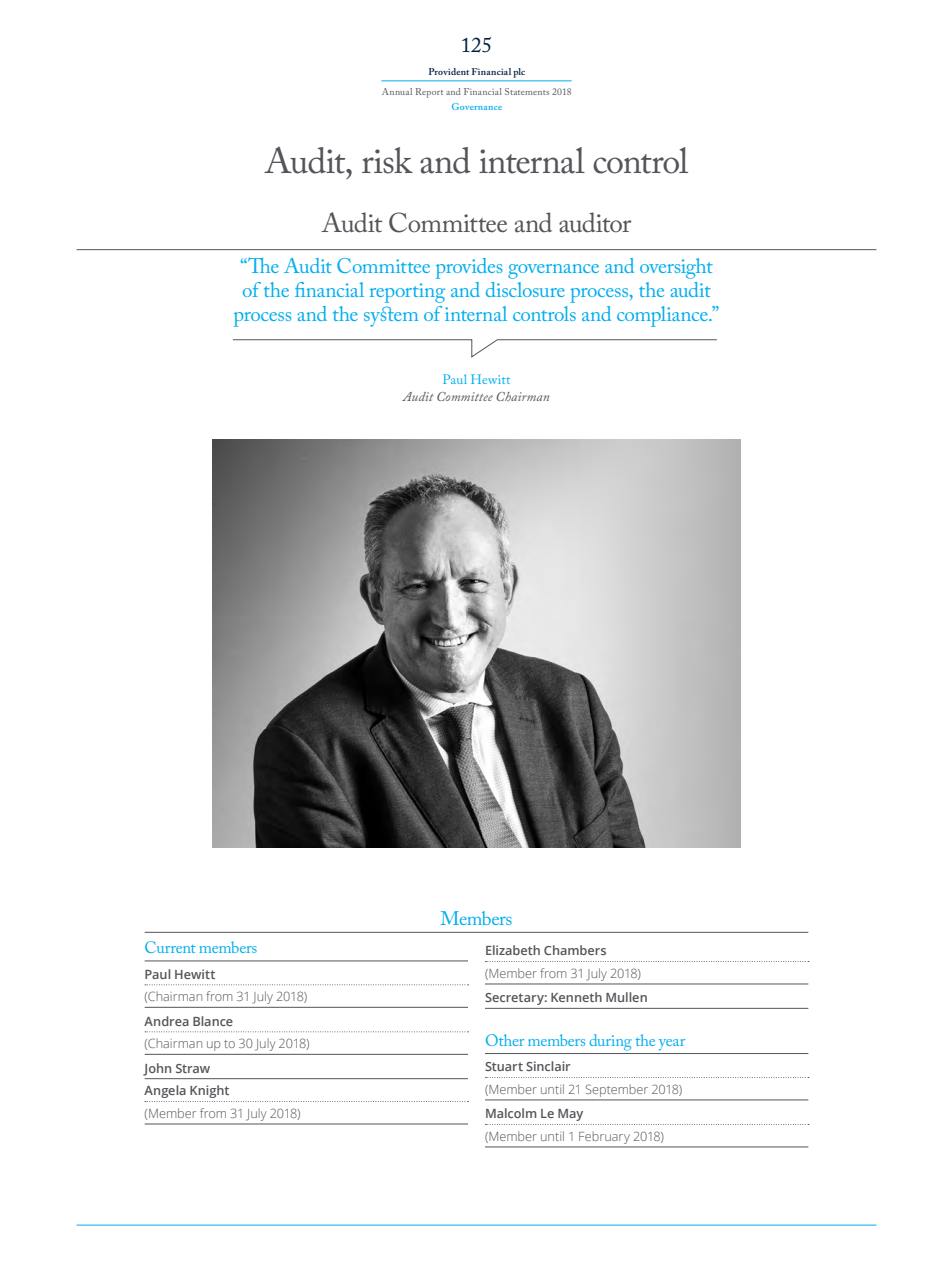
<style>
.page{position:relative;width:936px;height:1263px;background:#fff}
.page>*{position:absolute;margin:0;border:0;box-sizing:border-box;transform-origin:0 0}
.t1{font:36px "Adobe Caslon Pro";letter-spacing:-.03em;color:#54555a}
.t2{font:27px "Adobe Caslon Pro";letter-spacing:-.03em;color:#54555a}
.t3{font:21px/24px "Adobe Caslon Pro";letter-spacing:-.02em;color:#00aeef;text-align:center}
.t4{font:21px "Adobe Caslon Pro";color:#001e41}
.t5{font:19.5px "Adobe Caslon Pro";letter-spacing:-.025em;color:#00aeef}
.t6{font:16.5px "Adobe Caslon Pro";letter-spacing:-.02em;color:#00aeef}
.t7{font:italic 13.5px "Adobe Caslon Pro";letter-spacing:.005em;color:#54555a}
.t8{font:13.5px "Adobe Caslon Pro";letter-spacing:.01em;color:#00aeef}
.t9{font:300 12.75px "Open Sans";letter-spacing:-.005em;color:#54555a}
.t10{font:600 12.75px/22.6px "Open Sans";letter-spacing:-.005em;color:#54555a}
.t11{font:9.75px "Adobe Caslon Pro";letter-spacing:.025em;color:#54555a}
.t12{font:600 9.75px "Adobe Caslon Pro";letter-spacing:.02em;color:#001e41}
.t13{font:600 9.75px "Adobe Caslon Pro";letter-spacing:.025em;color:#00aeef}
</style>
<div class="page">
<hr style="left:77px;top:1225px;width:799px;height:1px;background:#00aeef">
<hr style="left:381px;top:81px;width:190px;height:1px;background:#00aeef">
<hr style="left:77px;top:249px;width:799px;height:1px;background:#54555a">
<img style="left:213px;top:440px;width:527px;height:408px">
<hr style="left:145px;top:961px;width:323px;height:1px;background:#54555a">
<svg style="left:145px;top:984px;width:323px;height:1px"></svg>
<hr style="left:145px;top:1007px;width:323px;height:1px;background:#54555a">
<svg style="left:145px;top:1031px;width:323px;height:1px"></svg>
<hr style="left:145px;top:1054px;width:323px;height:1px;background:#54555a">
<hr style="left:145px;top:1078px;width:323px;height:1px;background:#54555a">
<svg style="left:145px;top:1101px;width:323px;height:1px"></svg>
<hr style="left:145px;top:1124px;width:323px;height:1px;background:#54555a">
<svg style="left:485px;top:961px;width:323px;height:1px"></svg>
<hr style="left:485px;top:984px;width:323px;height:1px;background:#54555a">
<hr style="left:485px;top:1008px;width:323px;height:1px;background:#54555a">
<hr style="left:485px;top:1053px;width:323px;height:1px;background:#54555a">
<svg style="left:485px;top:1077px;width:323px;height:1px"></svg>
<hr style="left:485px;top:1100px;width:323px;height:1px;background:#54555a">
<svg style="left:485px;top:1124px;width:323px;height:1px"></svg>
<hr style="left:485px;top:1147px;width:323px;height:1px;background:#54555a">
<svg style="left:233px;top:339px;width:484px;height:18px"></svg>
<hr style="left:145px;top:932px;width:663px;height:1px;background:#54555a">
<p class="t4" style="left:460px;top:32px;width:33px">125</p>
<p class="t12" style="left:428px;top:66px;width:98px">Provident Financial plc</p>
<p class="t11" style="left:382px;top:86px;width:191px">Annual Report and Financial Statements 2018</p>
<p class="t13" style="left:451px;top:101px;width:52px">Governance</p>
<h1 class="t1" style="left:265px;top:140px;width:425px">Audit, risk and internal control</h1>
<p class="t2" style="left:322px;top:207px;width:311px">Audit Committee and auditor</p>
<p class="t3" style="left:233px;top:254px;width:487px">“The Audit Committee provides governance and oversight of the financial reporting and disclosure process, the audit process and the system of internal controls and compliance.”</p>
<p class="t8" style="left:442px;top:371px;width:69px">Paul Hewitt</p>
<p class="t7" style="left:403px;top:388px;width:148px">Audit Committee Chairman</p>
<p class="t6" style="left:145px;top:938px;width:114px">Current members</p>
<p class="t10" style="left:145px;top:962px;width:72px">Paul Hewitt</p>
<p class="t9" style="left:145px;top:988px;width:164px">(Chairman from 31 July 2018)</p>
<p class="t10" style="left:145px;top:1009px;width:90px">Andrea Blance</p>
<p class="t9" style="left:145px;top:1035px;width:166px">(Chairman up to 30 July 2018)</p>
<p class="t10" style="left:145px;top:1056px;width:86px">John Straw<br>Angela Knight</p>
<p class="t9" style="left:145px;top:1104px;width:158px">(Member from 31 July 2018)</p>
<p class="t5" style="left:440px;top:906px;width:73px">Members</p>
<p class="t10" style="left:485px;top:939px;width:123px">Elizabeth Chambers</p>
<p class="t9" style="left:485px;top:964px;width:158px">(Member from 31 July 2018)</p>
<p class="t10" style="left:485px;top:986px;width:164px">Secretary: Kenneth Mullen</p>
<p class="t6" style="left:485px;top:1030px;width:202px">Other members during the year</p>
<p class="t10" style="left:485px;top:1055px;width:87px">Stuart Sinclair</p>
<p class="t9" style="left:485px;top:1080px;width:199px">(Member until 21 September 2018)</p>
<p class="t10" style="left:485px;top:1102px;width:100px">Malcolm Le May</p>
<p class="t9" style="left:485px;top:1127px;width:180px">(Member until 1 February 2018)</p>
</div>
